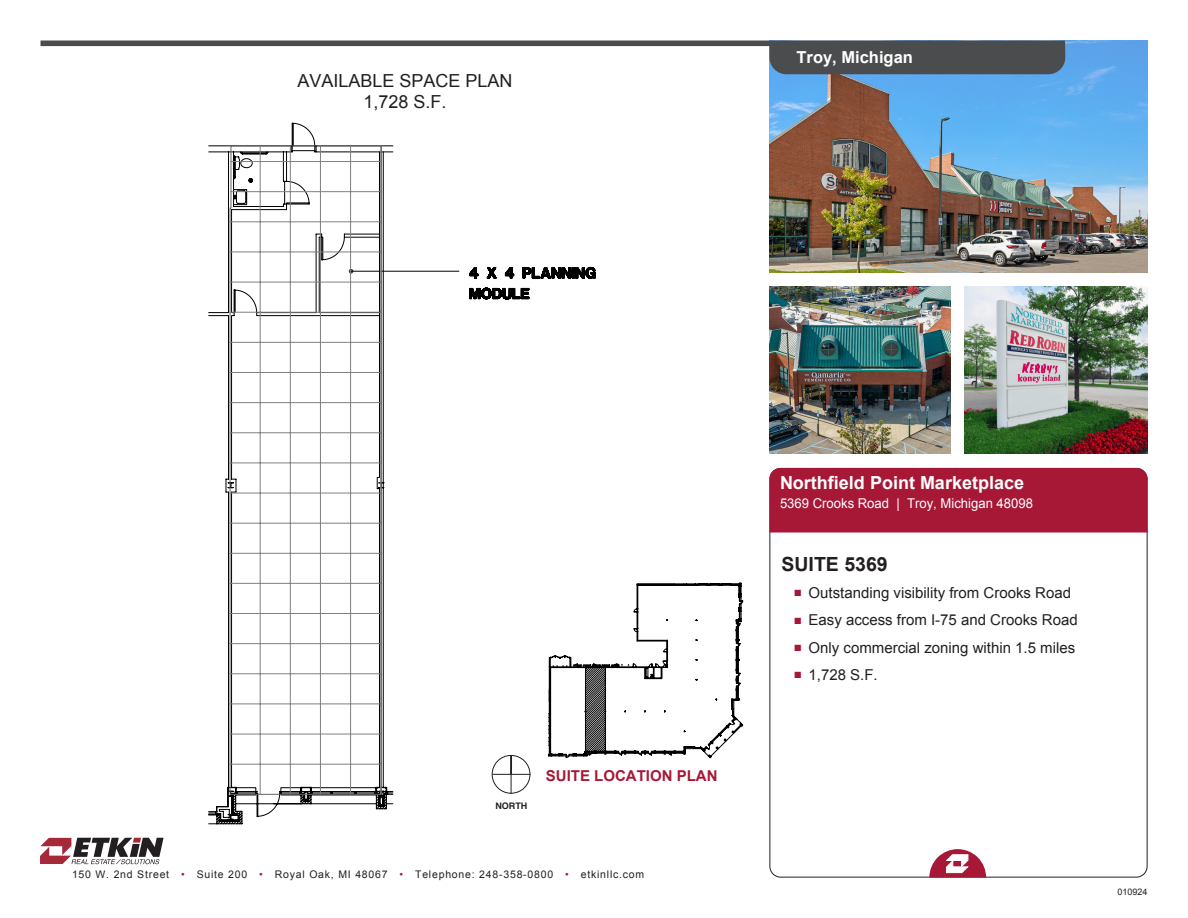
<style>
.page{position:relative;width:1188px;height:918px;background:#fff}
.page>*{position:absolute;margin:0;border:0;box-sizing:border-box;transform-origin:0 0}
.Bullets{font:700 19.5px "Arial";color:#231f20}
.Bullets-2{font:18px "Arial";color:#231f20}
.Building_name{font:700 18px "Arial";color:#fff}
.Location{font:700 16.5px "Arial";color:#fff}
.Bullets-3{font:15px "Arial";color:#231f20}
.t1{font:700 15px "Arial";color:#a61836}
.Bldg_Address{font:13.5px "Arial";color:#fff}
.t2{font:10.5px "Arial";letter-spacing:.075em;color:#231f20}
.t3{font:9px "Arial";color:#231f20}
.Bullets-4{font:700 9px "Helvetica";color:#231f20}
.s1{color:#a61836}
</style>
<div class="page">
<svg style="left:40px;top:838px;width:124px;height:26px"></svg>
<svg style="left:929px;top:849px;width:57px;height:29px"></svg>
<img style="left:770px;top:286px;width:181px;height:167px">
<img style="left:964px;top:286px;width:184px;height:167px">
<img style="left:770px;top:40px;width:378px;height:233px">
<svg style="left:40px;top:40px;width:1025px;height:34px"></svg>
<svg style="left:40px;top:52px;width:720px;height:95px"></svg>
<svg style="left:208px;top:151px;width:388px;height:674px"></svg>
<svg style="left:208px;top:123px;width:185px;height:665px"></svg>
<svg style="left:230px;top:146px;width:152px;height:649px"></svg>
<div style="left:770px;top:468px;width:378px;height:65px;background:#a61836"></div>
<svg style="left:531px;top:563px;width:213px;height:207px"></svg>
<div style="left:492px;top:755px;width:38px;height:38px;background:#fff;border-radius:50%"></div>
<div style="left:492px;top:755px;width:38px;height:39px;border:1px solid #231f20;border-radius:50%"></div>
<hr style="left:511px;top:756px;width:1px;height:38px;background:#231f20">
<hr style="left:492px;top:774px;width:39px;height:1px;background:#231f20">
<svg style="left:510px;top:755px;width:2px;height:19px"></svg>
<p class="Bullets-2" style="left:297px;top:69px;width:217px">AVAILABLE SPACE PLAN</p>
<p class="Bullets-2" style="left:363px;top:90px;width:85px">1,728 S.F.</p>
<p class="Location" style="left:796px;top:47px;width:118px">Troy, Michigan</p>
<p class="Bullets-4" style="left:495px;top:798px;width:33px">NORTH</p>
<p class="t1" style="left:546px;top:765px;width:173px">SUITE LOCATION PLAN</p>
<p class="t2" style="left:72px;top:867px;width:574px">150 W. 2nd Street <span class="s1">•</span> Suite 200 <span class="s1">•</span> Royal Oak, MI 48067 <span class="s1">•</span> Telephone: 248-358-0800 <span class="s1">•</span> etkinllc.com</p>
<p class="Building_name" style="left:780px;top:470px;width:246px">Northfield Point Marketplace</p>
<p class="Bldg_Address" style="left:780px;top:495px;width:255px">5369 Crooks Road | Troy, Michigan 48098</p>
<p class="Bullets" style="left:782px;top:551px;width:108px">SUITE 5369</p>
<p class="Bullets-3" style="left:794px;top:583px;width:278px"><span class="s1">■</span> Outstanding visibility from Crooks Road</p>
<p class="Bullets-3" style="left:794px;top:610px;width:285px"><span class="s1">■</span> Easy access from I-75 and Crooks Road</p>
<p class="Bullets-3" style="left:794px;top:637px;width:282px"><span class="s1">■</span> Only commercial zoning within 1.5 miles</p>
<p class="Bullets-3" style="left:794px;top:665px;width:85px"><span class="s1">■</span> 1,728 S.F.</p>
<p class="t3" style="left:1117px;top:886px;width:32px">010924</p>
</div>
